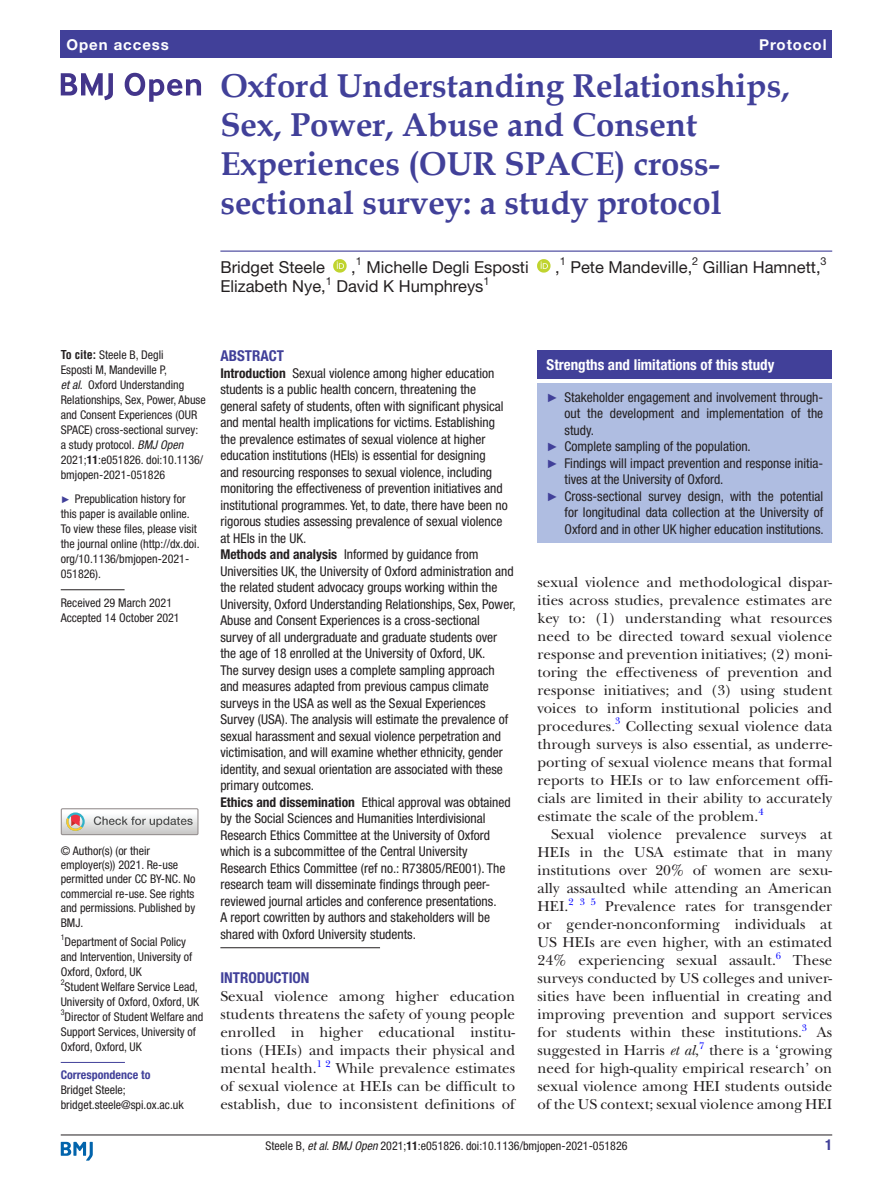
<style>
.page{position:relative;width:893px;height:1191px;background:#fff}
.page>*{position:absolute;margin:0;border:0;box-sizing:border-box;transform-origin:0 0}
.t1{font:700 33px/39px "Book Antiqua";color:#414099}
.t2{font:16.5px "Helvetica Neue LT Std";color:#231f20}
.t3{font:15px/18px "New Baskerville";color:#231f20;text-align:justify}
.t4{font:700 condensed 15px "Helvetica Neue LT Std";color:#fff}
.t5{font:700 condensed 15px "Helvetica Neue LT Std";color:#414099}
.t6{font:700 15px "Helvetica Neue LT Std";letter-spacing:.065em;color:#fff}
.t7{font:condensed 13.5px/16.5px "Helvetica Neue LT Std";color:#231f20}
.t8{font:condensed 12px/15px "Helvetica Neue LT Std";color:#231f20}
.t9{font:700 condensed 12px "Helvetica Neue LT Std";color:#414099}
.t10{font:10.95px "Helvetica Neue LT Std";color:#231f20}
.t11{font:9.9px "New Baskerville";color:#00f}
.t12{font:condensed 7.95px "Helvetica Neue LT Std";color:#231f20}
.s1{font-family:"Helvetica LT Std";font-weight:700}
.s2{font-style:italic}
.s3{font-weight:700}
.s4{font-family:"Arial";font-stretch:normal;font-size:9.75px;color:#414099}
.s5{font-family:"Arial";font-stretch:normal;font-size:12px;color:#414099}
</style>
<div class="page">
<hr style="left:61px;top:1134px;width:771px;height:1px;background:#231f20">
<svg style="left:61px;top:1141px;width:32px;height:19px"></svg>
<div style="left:61px;top:31px;width:771px;height:27px;background:#414099"></div>
<hr style="left:220px;top:250px;width:612px;height:2px;background:#414099">
<svg style="left:333px;top:259px;width:14px;height:14px"></svg>
<svg style="left:537px;top:259px;width:13px;height:14px"></svg>
<hr style="left:61px;top:589px;width:64px;height:1px;background:#231f20">
<hr style="left:61px;top:1062px;width:64px;height:1px;background:#414099">
<svg style="left:61px;top:73px;width:52px;height:27px"></svg>
<svg style="left:125px;top:73px;width:76px;height:29px"></svg>
<div style="left:61px;top:808px;width:138px;height:27px;border:1px solid #969090"></div>
<svg style="left:61px;top:808px;width:137px;height:26px"></svg>
<hr style="left:220px;top:947px;width:160px;height:1px;background:#231f20">
<div style="left:538px;top:350px;width:294px;height:29px;background:#414099"></div>
<div style="left:538px;top:383px;width:294px;height:160px;background:#afbde1"></div>
<p class="t6" style="left:66px;top:35px;width:104px">Open access</p>
<p class="t6" style="left:759px;top:35px;width:69px">Protocol</p>
<h1 class="t1" style="left:220px;top:66px;width:571px">Oxford Understanding Relationships, Sex, Power, Abuse and Consent Experiences (OUR SPACE) cross&shy;sectional survey: a study protocol</h1>
<p class="t2" style="left:220px;top:257px;width:106px">Bridget Steele</p>
<p class="t2" style="left:351px;top:257px;width:6px">,</p>
<p class="t10" style="left:356px;top:255px;width:8px">1</p>
<p class="t2" style="left:366px;top:257px;width:164px">Michelle Degli Esposti</p>
<p class="t2" style="left:555px;top:257px;width:6px">,</p>
<p class="t10" style="left:560px;top:255px;width:8px">1</p>
<p class="t2" style="left:570px;top:257px;width:123px">Pete Mandeville,</p>
<p class="t10" style="left:692px;top:255px;width:8px">2</p>
<p class="t2" style="left:703px;top:257px;width:119px">Gillian Hamnett,</p>
<p class="t10" style="left:821px;top:255px;width:8px">3</p>
<p class="t2" style="left:220px;top:276px;width:107px">Elizabeth Nye,</p>
<p class="t10" style="left:326px;top:274px;width:8px">1</p>
<p class="t2" style="left:336px;top:276px;width:149px">David K Humphreys</p>
<p class="t10" style="left:483px;top:274px;width:8px">1</p>
<p class="t8" style="left:61px;top:347px;width:147px"><span class="s1">To cite:</span> Steele B, Degli<br>Esposti M, Mandeville P,<br><span class="s2">et al</span>. Oxford Understanding<br>Relationships, Sex, Power, Abuse and Consent Experiences (OUR<br>SPACE) cross-sectional survey: a study protocol. <span class="s2">BMJ Open<br></span>2021;<span class="s3">11</span>:e051826. doi:10.1136/ bmjopen-2021-051826</p>
<p class="t8" style="left:61px;top:491px;width:140px"><span class="s4">►</span> Prepublication history for this paper is available online.<br>To view these files, please visit the journal online (http://dx.doi. org/10.1136/bmjopen-2021-<br>051826).</p>
<p class="t8" style="left:61px;top:595px;width:120px">Received 29 March 2021<br>Accepted 14 October 2021</p>
<p class="t8" style="left:61px;top:843px;width:136px;line-height:14.4px">© Author(s) (or their employer(s)) 2021. Re-use permitted under CC BY-NC. No commercial re-use. See rights and permissions. Published by<br>BMJ.</p>
<p class="t12" style="left:61px;top:933px;width:5px">1</p>
<p class="t8" style="left:61px;top:934px;width:133px;text-indent:4px">Department of Social Policy and Intervention, University of<br>Oxford, Oxford, UK</p>
<p class="t12" style="left:61px;top:978px;width:5px">2</p>
<p class="t8" style="left:61px;top:979px;width:144px;text-indent:4px">Student Welfare Service Lead,<br>University of Oxford, Oxford, UK<br><sup>3</sup>Director of Student Welfare and<br>Support Services, University of<br>Oxford, Oxford, UK</p>
<p class="t9" style="left:61px;top:1067px;width:91px">Correspondence to</p>
<p class="t8" style="left:61px;top:1082px;width:125px">Bridget Steele; bridget.steele@spi.ox.ac.uk</p>
<p class="t5" style="left:220px;top:347px;width:65px">ABSTRACT</p>
<p class="t7" style="left:220px;top:364px;width:297px"><span class="s3">Introduction</span> Sexual violence among higher education students is a public health concern, threatening the general safety of students, often with significant physical and mental health implications for victims. Establishing<br>the prevalence estimates of sexual violence at higher education institutions (HEIs) is essential for designing<br>and resourcing responses to sexual violence, including monitoring the effectiveness of prevention initiatives and institutional programmes. Yet, to date, there have been no rigorous studies assessing prevalence of sexual violence<br>at HEIs in the UK.<br><span class="s3">Methods and analysis</span> Informed by guidance from Universities UK, the University of Oxford administration and the related student advocacy groups working within the University, Oxford Understanding Relationships, Sex, Power, Abuse and Consent Experiences is a cross-sectional survey of all undergraduate and graduate students over the age of 18 enrolled at the University of Oxford, UK.<br>The survey design uses a complete sampling approach and measures adapted from previous campus climate surveys in the USA as well as the Sexual Experiences Survey (USA). The analysis will estimate the prevalence of sexual harassment and sexual violence perpetration and victimisation, and will examine whether ethnicity, gender identity, and sexual orientation are associated with these primary outcomes.<br><span class="s3">Ethics and dissemination</span> Ethical approval was obtained by the Social Sciences and Humanities Interdivisional Research Ethics Committee at the University of Oxford which is a subcommittee of the Central University Research Ethics Committee (ref no.: R73805/RE001). The research team will disseminate findings through peer&shy;reviewed journal articles and conference presentations.<br>A report cowritten by authors and stakeholders will be shared with Oxford University students.</p>
<p class="t5" style="left:220px;top:969px;width:91px">INTRODUCTION</p>
<p class="t3" style="left:220px;top:987px;width:296px">Sexual violence among higher education students threatens the safety of young people enrolled in higher educational institu&shy;tions (HEIs) and impacts their physical and mental health.</p>
<p class="t11" style="left:317px;top:1057px;width:15px">1 2</p>
<p class="t3" style="left:220px;top:1059px;width:296px;text-indent:115px">While prevalence estimates of sexual violence at HEIs can be difficult to establish, due to inconsistent definitions of</p>
<p class="t4" style="left:547px;top:356px;width:229px">Strengths and limitations of this study</p>
<p class="t7" style="left:547px;top:389px;width:278px"><span class="s5">►</span> Stakeholder engagement and involvement through-</p>
<p class="t7" style="left:565px;top:405px;width:260px">out the development and implementation of the</p>
<p class="t7" style="left:565px;top:422px;width:31px">study.</p>
<p class="t7" style="left:547px;top:438px;width:206px"><span class="s5">►</span> Complete sampling of the population.</p>
<p class="t7" style="left:547px;top:455px;width:278px"><span class="s5">►</span> Findings will impact prevention and response initia-</p>
<p class="t7" style="left:565px;top:471px;width:160px">tives at the University of Oxford.</p>
<p class="t7" style="left:547px;top:488px;width:278px"><span class="s5">►</span> Cross-sectional survey design, with the potential</p>
<p class="t7" style="left:565px;top:504px;width:260px">for longitudinal data collection at the University of</p>
<p class="t7" style="left:565px;top:521px;width:261px">Oxford and in other UK higher education institutions.</p>
<p class="t3" style="left:538px;top:573px;width:296px">sexual violence and methodological dispar&shy;ities across studies, prevalence estimates are key to: (1) understanding what resources need to be directed toward sexual violence response and prevention initiatives; (2) moni&shy;toring the effectiveness of prevention and response initiatives; and (3) using student voices to inform institutional policies and procedures.<sup>3</sup> Collecting sexual violence data through surveys is also essential, as underre&shy;porting of sexual violence means that formal reports to HEIs or to law enforcement offi&shy;cials are limited in their ability to accurately estimate the scale of the problem.</p>
<p class="t11" style="left:758px;top:805px;width:7px">4</p>
<p class="t3" style="left:538px;top:825px;width:296px;text-indent:14px">Sexual violence prevalence surveys at HEIs in the USA estimate that in many institutions over 20% of women are sexu&shy;ally assaulted while attending an American HEI.</p>
<p class="t11" style="left:568px;top:895px;width:29px">2 3 5</p>
<p class="t3" style="left:538px;top:897px;width:296px;text-indent:68px">Prevalence rates for transgender or gender-nonconforming individuals at US HEIs are even higher, with an estimated 24% experiencing sexual assault.</p>
<p class="t11" style="left:776px;top:949px;width:7px">6</p>
<p class="t3" style="left:538px;top:951px;width:296px;text-indent:255px">These surveys conducted by US colleges and univer&shy;sities have been influential in creating and improving prevention and support services for students within these institutions.<sup>3</sup></p>
<p class="t3" style="left:817px;top:1023px;width:17px">As</p>
<p class="t11" style="left:699px;top:1039px;width:7px">7</p>
<p class="t3" style="left:538px;top:1041px;width:296px;text-indent:171px">there is a ‘growing need for high-quality empirical research’ on sexual violence among HEI students outside of the US context; sexual violence among HEI</p>
<p class="t3" style="left:538px;top:1041px;width:163px">suggested in Harris <span class="s2">et al</span>,</p>
<p class="t8" style="left:265px;top:1137px;width:364px">Steele B, <span class="s2">et al</span>. <span class="s2">BMJ Open</span> 2021;<span class="s3">11</span>:e051826. doi:10.1136/bmjopen-2021-051826</p>
<p class="t5" style="left:825px;top:1135px;width:9px">1</p>
</div>
